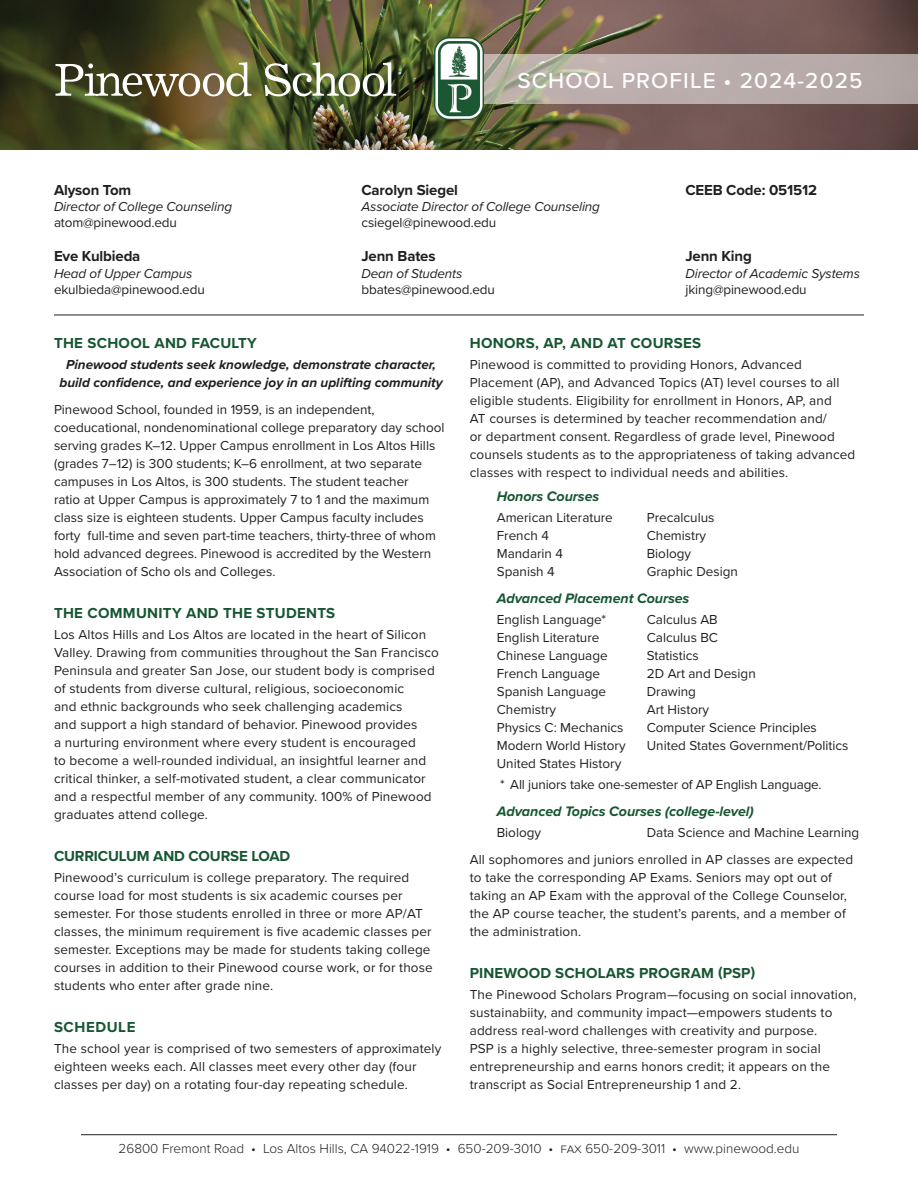
<style>
.page{position:relative;width:918px;height:1188px;background:#fff}
.page>*{position:absolute;margin:0;border:0;box-sizing:border-box;transform-origin:0 0}
.t1{font:500 22.5px "Proxima Nova";letter-spacing:.05em;color:#fff}
.sub-head{font:700 15px "Proxima Nova";letter-spacing:.02em;color:#175632}
.t2{font:700 15px "Proxima Nova";letter-spacing:-.01em;color:#231f20}
.sub-head-2{font:700 15px "Proxima Nova";letter-spacing:-.01em;color:#175632}
.sub-head-3{font:700 15px "Proxima Nova";letter-spacing:.04em;color:#175632}
.text{font:italic 700 14.25px "Proxima Nova";letter-spacing:-.005em;color:#175632}
.text-2{font:13.5px/18px "Proxima Nova";letter-spacing:.01em;color:#231f20}
.text-3{font:13.5px "Proxima Nova";letter-spacing:-.01em;color:#231f20}
.t3{font:italic 13.5px "Proxima Nova";letter-spacing:-.01em;color:#231f20}
.text-4{font:italic 700 13.5px/18px "Proxima Nova";color:#231f20;text-align:center}
.t4{font:300 13.5px "Proxima Nova";color:#231f20}
</style>
<div class="page">
<hr style="left:54px;top:315px;width:810px;height:1px;background:#231f20">
<hr style="left:81px;top:1134px;width:756px;height:1px;background:#231f20">
<img style="left:0;top:0;width:918px;height:149px">
<svg style="left:484px;top:54px;width:434px;height:50px;background:#b8ada8"></svg>
<img style="left:434px;top:37px;width:50px;height:82px">
<svg style="left:56px;top:62px;width:196px;height:34px"></svg>
<svg style="left:265px;top:62px;width:131px;height:34px"></svg>
<p class="t1" style="left:517px;top:64px;width:347px">SCHOOL PROFILE • 2024-2025</p>
<p class="t2" style="left:54px;top:179px;width:79px">Alyson Tom</p>
<p class="t2" style="left:362px;top:179px;width:98px">Carolyn Siegel</p>
<p class="t2" style="left:686px;top:179px;width:133px">CEEB Code: 051512</p>
<p class="t3" style="left:54px;top:197px;width:180px">Director of College Counseling</p>
<p class="t3" style="left:362px;top:197px;width:240px">Associate Director of College Counseling</p>
<p class="text-3" style="left:54px;top:213px;width:124px">atom@pinewood.edu</p>
<p class="text-3" style="left:362px;top:213px;width:136px">csiegel@pinewood.edu</p>
<p class="t2" style="left:54px;top:245px;width:88px">Eve Kulbieda</p>
<p class="t2" style="left:362px;top:245px;width:76px">Jenn Bates</p>
<p class="t2" style="left:686px;top:245px;width:68px">Jenn King</p>
<p class="t3" style="left:54px;top:263px;width:140px">Head of Upper Campus</p>
<p class="t3" style="left:362px;top:263px;width:102px">Dean of Students</p>
<p class="t3" style="left:686px;top:263px;width:176px">Director of Academic Systems</p>
<p class="text-3" style="left:54px;top:279px;width:152px">ekulbieda@pinewood.edu</p>
<p class="text-3" style="left:362px;top:279px;width:135px">bbates@pinewood.edu</p>
<p class="text-3" style="left:686px;top:279px;width:123px">jking@pinewood.edu</p>
<p class="sub-head" style="left:54px;top:332px;width:204px">THE SCHOOL AND FACULTY</p>
<p class="text-4" style="left:59px;top:355px;width:385px">Pinewood students seek knowledge, demonstrate character, build confidence, and experience joy in an uplifting community</p>
<p class="text-2" style="left:54px;top:400px;width:392px">Pinewood School, founded in 1959, is an independent, coeducational, nondenominational college preparatory day school serving grades K–12. Upper Campus enrollment in Los Altos Hills (grades 7–12) is 300 students; K–6 enrollment, at two separate campuses in Los Altos, is 300 students. The student teacher<br>ratio at Upper Campus is approximately 7 to 1 and the maximum class size is eighteen students. Upper Campus faculty includes forty full-time and seven part-time teachers, thirty-three of whom hold advanced degrees. Pinewood is accredited by the Western Association of Scho ols and Colleges.</p>
<p class="sub-head" style="left:54px;top:602px;width:283px">THE COMMUNITY AND THE STUDENTS</p>
<p class="text-2" style="left:54px;top:625px;width:387px">Los Altos Hills and Los Altos are located in the heart of Silicon Valley. Drawing from communities throughout the San Francisco Peninsula and greater San Jose, our student body is comprised of students from diverse cultural, religious, socioeconomic<br>and ethnic backgrounds who seek challenging academics<br>and support a high standard of behavior. Pinewood provides<br>a nurturing environment where every student is encouraged<br>to become a well-rounded individual, an insightful learner and critical thinker, a self-motivated student, a clear communicator and a respectful member of any community. 100% of Pinewood graduates attend college.</p>
<p class="sub-head-2" style="left:54px;top:845px;width:238px">CURRICULUM AND COURSE LOAD</p>
<p class="text-2" style="left:54px;top:868px;width:380px">Pinewood’s curriculum is college preparatory. The required course load for most students is six academic courses per semester. For those students enrolled in three or more AP/AT classes, the minimum requirement is five academic classes per semester. Exceptions may be made for students taking college courses in addition to their Pinewood course work, or for those students who enter after grade nine.</p>
<p class="sub-head-3" style="left:54px;top:1016px;width:83px">SCHEDULE</p>
<p class="text-2" style="left:54px;top:1039px;width:389px">The school year is comprised of two semesters of approximately eighteen weeks each. All classes meet every other day (four classes per day) on a rotating four-day repeating schedule.</p>
<p class="sub-head" style="left:470px;top:332px;width:233px">HONORS, AP, AND AT COURSES</p>
<p class="text-2" style="left:470px;top:355px;width:387px">Pinewood is committed to providing Honors, Advanced Placement (AP), and Advanced Topics (AT) level courses to all eligible students. Eligibility for enrollment in Honors, AP, and<br>AT courses is determined by teacher recommendation and/<br>or department consent. Regardless of grade level, Pinewood counsels students as to the appropriateness of taking advanced classes with respect to individual needs and abilities.</p>
<p class="text" style="left:497px;top:486px;width:104px">Honors Courses</p>
<p class="text-2" style="left:497px;top:508px;width:118px">American Literature</p>
<p class="text-2" style="left:647px;top:508px;width:69px">Precalculus</p>
<p class="text-2" style="left:497px;top:526px;width:54px">French 4</p>
<p class="text-2" style="left:647px;top:526px;width:61px">Chemistry</p>
<p class="text-2" style="left:497px;top:544px;width:68px">Mandarin 4</p>
<p class="text-2" style="left:647px;top:544px;width:46px">Biology</p>
<p class="text-2" style="left:497px;top:562px;width:59px">Spanish 4</p>
<p class="text-2" style="left:647px;top:562px;width:93px">Graphic Design</p>
<p class="text" style="left:497px;top:588px;width:194px">Advanced Placement Courses</p>
<p class="text-2" style="left:497px;top:610px;width:111px">English Language*</p>
<p class="text-2" style="left:647px;top:610px;width:73px">Calculus AB</p>
<p class="text-2" style="left:497px;top:628px;width:104px">English Literature</p>
<p class="text-2" style="left:647px;top:628px;width:73px">Calculus BC</p>
<p class="text-2" style="left:497px;top:646px;width:112px">Chinese Language</p>
<p class="text-2" style="left:647px;top:646px;width:54px">Statistics</p>
<p class="text-2" style="left:497px;top:664px;width:105px">French Language</p>
<p class="text-2" style="left:647px;top:664px;width:111px">2D Art and Design</p>
<p class="text-2" style="left:497px;top:682px;width:111px">Spanish Language</p>
<p class="text-2" style="left:647px;top:682px;width:51px">Drawing</p>
<p class="text-2" style="left:497px;top:700px;width:61px">Chemistry</p>
<p class="text-2" style="left:647px;top:700px;width:64px">Art History</p>
<p class="text-2" style="left:497px;top:718px;width:128px">Physics C: Mechanics</p>
<p class="text-2" style="left:647px;top:718px;width:172px">Computer Science Principles</p>
<p class="text-2" style="left:497px;top:736px;width:130px">Modern World History</p>
<p class="text-2" style="left:647px;top:736px;width:203px">United States Government/Politics</p>
<p class="text-2" style="left:497px;top:754px;width:126px">United States History</p>
<p class="text-3" style="left:500px;top:774px;width:323px">* All juniors take one-semester of AP English Language.</p>
<p class="text" style="left:497px;top:801px;width:258px">Advanced Topics Courses (college-level)</p>
<p class="text-2" style="left:497px;top:823px;width:46px">Biology</p>
<p class="text-2" style="left:647px;top:823px;width:214px">Data Science and Machine Learning</p>
<p class="text-2" style="left:470px;top:850px;width:385px">All sophomores and juniors enrolled in AP classes are expected to take the corresponding AP Exams. Seniors may opt out of taking an AP Exam with the approval of the College Counselor, the AP course teacher, the student’s parents, and a member of the administration.</p>
<p class="sub-head" style="left:470px;top:962px;width:287px">PINEWOOD SCHOLARS PROGRAM (PSP)</p>
<p class="text-2" style="left:470px;top:985px;width:388px">The Pinewood Scholars Program—focusing on social innovation, sustainabiity, and community impact—empowers students to address real-word challenges with creativity and purpose.<br>PSP is a highly selective, three-semester program in social entrepreneurship and earns honors credit; it appears on the transcript as Social Entrepreneurship 1 and 2.</p>
<p class="t4" style="left:119px;top:1139px;width:682px">26800 Fremont Road • Los Altos Hills, CA 94022-1919 • 650-209-3010 • fax 650-209-3011 • www.pinewood.edu</p>
</div>
